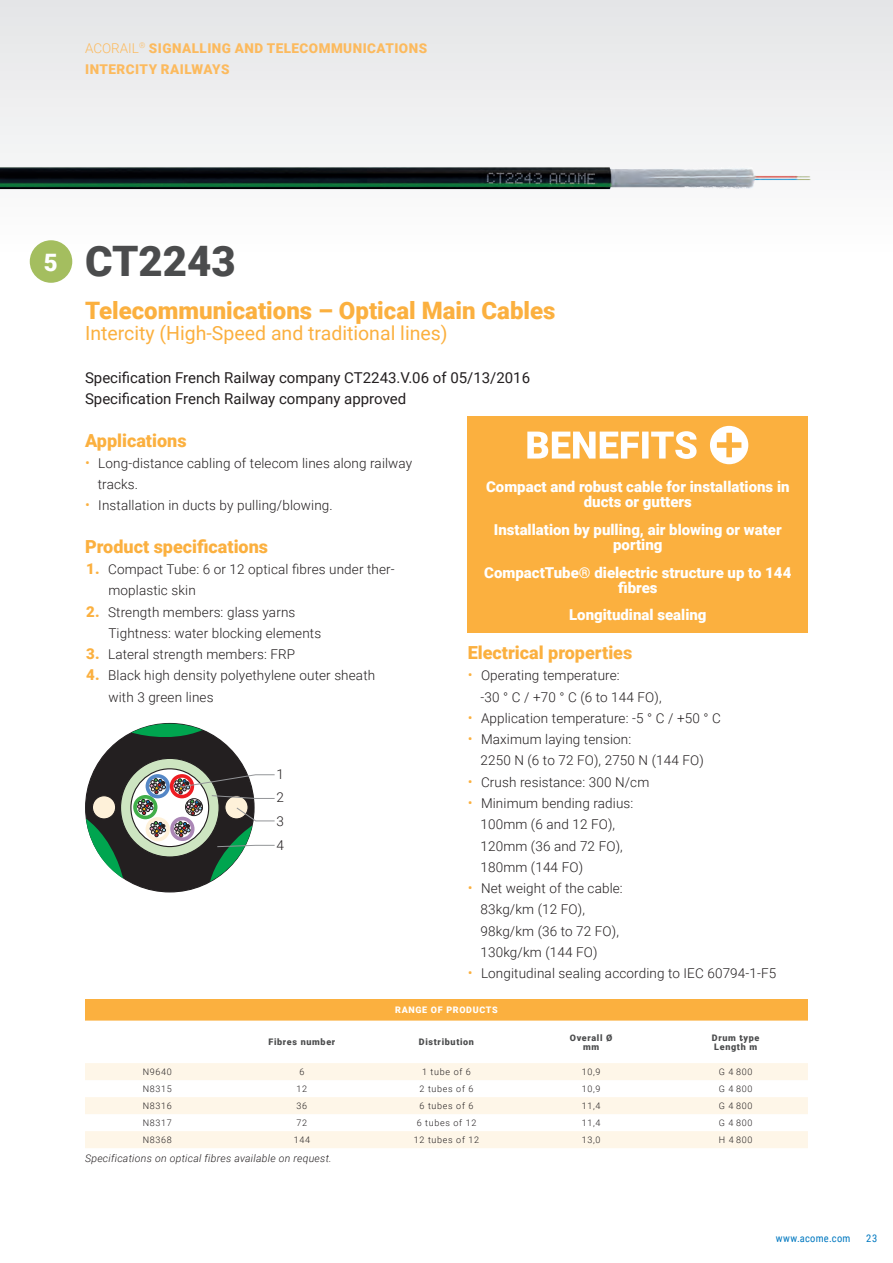
<style>
.page{position:relative;width:893px;height:1263px;background:#fff}
.page>*{position:absolute;margin:0;border:0;box-sizing:border-box;transform-origin:0 0}
.t1{font:900 42px "Roboto";color:#4b4c4d}
.t2{font:900 24px "Roboto";color:#fbb03f}
.t3{font:900 24px "Roboto";color:#fff}
.t4{font:19.5px "Roboto";color:#fbb03f}
.t5{font:900 18px "Roboto";color:#fbb03f}
.t6{font:900 15px/15px "Roboto";color:#fff;text-align:center}
.t7{font:15px/21.3px "Roboto";color:#231f20}
.t8{font:300 13.5px/21.3px "Roboto";letter-spacing:.01em;color:#231f20}
.t9{font:900 13.5px/21.3px "Roboto";letter-spacing:.035em;color:#fcba5e}
.t10{font:italic 300 10.5px "Roboto";letter-spacing:.025em;color:#231f20}
.t11{font:10.5px "Roboto Condensed";letter-spacing:.025em;color:#0078c0}
.t12{font:300 9px "Roboto";letter-spacing:.075em;color:#231f20}
.t13{font:900 9px/9px "Roboto";letter-spacing:.075em;color:#4b4c4d;text-align:center}
.t14{font:900 9px "Roboto";letter-spacing:.075em;color:#fff}
.s1{font-weight:300}
.s2{font-size:15px;color:#fbb03f}
.s3{font-weight:900;font-size:15px;color:#fbb03f}
</style>
<div class="page">
<img style="left:0;top:0;width:893px;height:255px">
<div style="left:85px;top:999px;width:723px;height:21px;background:#fbb03f"></div>
<svg style="left:85px;top:1020px;width:723px;height:20px"></svg>
<svg style="left:85px;top:1063px;width:723px;height:85px;fill:#fef6e8"></svg>
<div style="left:86px;top:723px;width:168px;height:169px;background:#231f20;border-radius:50%"></div>
<svg style="left:121px;top:758px;width:98px;height:99px;background:#b8cdad"></svg>
<svg style="left:131px;top:769px;width:78px;height:77px"></svg>
<div style="left:146px;top:817px;width:24px;height:24px;background:#fef1d9;border-radius:50%"></div>
<svg style="left:150px;top:821px;width:16px;height:16px"></svg>
<div style="left:170px;top:817px;width:25px;height:24px;background:#ab87b6;border-radius:50%"></div>
<svg style="left:133px;top:795px;width:24px;height:24px"></svg>
<svg style="left:146px;top:774px;width:24px;height:24px"></svg>
<svg style="left:137px;top:778px;width:29px;height:37px"></svg>
<svg style="left:170px;top:774px;width:24px;height:24px"></svg>
<div style="left:92px;top:796px;width:24px;height:23px;background:#fef1d9;border-radius:50%"></div>
<div style="left:92px;top:795px;width:24px;height:24px;border:1px solid #231f20;border-radius:50%"></div>
<svg style="left:131px;top:722px;width:71px;height:15px"></svg>
<svg style="left:86px;top:818px;width:37px;height:60px"></svg>
<svg style="left:174px;top:774px;width:101px;height:107px"></svg>
<div style="left:30px;top:240px;width:42px;height:43px;background:#a4be5f;border-radius:50%"></div>
<div style="left:468px;top:417px;width:340px;height:32px;background:#fbb03f"></div>
<div style="left:468px;top:444px;width:340px;height:32px;background:#fbb03f"></div>
<div style="left:468px;top:472px;width:340px;height:47px;background:#fbb03f"></div>
<div style="left:468px;top:515px;width:340px;height:47px;background:#fbb03f"></div>
<div style="left:468px;top:558px;width:340px;height:47px;background:#fbb03f"></div>
<div style="left:468px;top:600px;width:340px;height:32px;background:#fbb03f"></div>
<svg style="left:527px;top:431px;width:170px;height:28px"></svg>
<svg style="left:710px;top:426px;width:38px;height:38px"></svg>
<p class="t9" style="left:85px;top:37px;width:344px"><span class="s1">ACORAIL</span><sup>®</sup> SIGNALLING AND TELECOMMUNICATIONS<br>INTERCITY RAILWAYS</p>
<h2 class="t3" style="left:44px;top:245px;width:15px">5</h2>
<h1 class="t1" style="left:85px;top:232px;width:152px">CT2243</h1>
<h2 class="t2" style="left:85px;top:294px;width:472px">Telecommunications – Optical Main Cables</h2>
<h3 class="t4" style="left:85px;top:320px;width:364px">Intercity (High-Speed and traditional lines)</h3>
<p class="t7" style="left:85px;top:366px;width:447px">Specification French Railway company CT2243.V.06 of 05/13/2016<br>Specification French Railway company approved</p>
<h3 class="t5" style="left:85px;top:427px;width:103px">Applications</h3>
<p class="t8" style="left:98px;top:452px;width:316px;text-indent:-13px"><span class="s2">•</span> Long-distance cabling of telecom lines along railway tracks.</p>
<p class="t8" style="left:85px;top:494px;width:249px"><span class="s2">•</span> Installation in ducts by pulling/blowing.</p>
<h3 class="t5" style="left:85px;top:534px;width:185px">Product specifications</h3>
<p class="t8" style="left:108px;top:558px;width:288px;text-indent:-22px"><span class="s3">1.</span> Compact Tube: 6 or 12 optical fibres under ther&shy;moplastic skin</p>
<p class="t8" style="left:108px;top:601px;width:214px;text-indent:-22px"><span class="s3">2.</span> Strength members: glass yarns<br>Tightness: water blocking elements</p>
<p class="t8" style="left:86px;top:643px;width:211px"><span class="s3">3.</span> Lateral strength members: FRP</p>
<p class="t8" style="left:108px;top:664px;width:268px;text-indent:-22px"><span class="s3">4.</span> Black high density polyethylene outer sheath with 3 green lines</p>
<p class="t6" style="left:486px;top:479px;width:305px">Compact and robust cable for installations in ducts or gutters</p>
<p class="t6" style="left:494px;top:521px;width:289px">Installation by pulling, air blowing or water porting</p>
<p class="t6" style="left:484px;top:564px;width:309px">CompactTube® dielectric structure up to 144 fibres</p>
<p class="t6" style="left:569px;top:607px;width:139px">Longitudinal sealing</p>
<h3 class="t5" style="left:468px;top:640px;width:166px">Electrical properties</h3>
<p class="t8" style="left:480px;top:664px;width:183px;text-indent:-13px"><span class="s2">•</span> Operating temperature:<br>-30 ° C / +70 ° C (6 to 144 FO),</p>
<p class="t8" style="left:468px;top:707px;width:255px"><span class="s2">•</span> Application temperature: -5 ° C / +50 ° C</p>
<p class="t8" style="left:480px;top:728px;width:225px;text-indent:-13px"><span class="s2">•</span> Maximum laying tension:<br>2250 N (6 to 72 FO), 2750 N (144 FO)</p>
<p class="t8" style="left:468px;top:771px;width:183px"><span class="s2">•</span> Crush resistance: 300 N/cm</p>
<p class="t8" style="left:480px;top:792px;width:154px;text-indent:-13px"><span class="s2">•</span> Minimum bending radius:<br>100mm (6 and 12 FO),<br>120mm (36 and 72 FO),<br>180mm (144 FO)</p>
<p class="t8" style="left:480px;top:877px;width:144px;text-indent:-13px"><span class="s2">•</span> Net weight of the cable:<br>83kg/km (12 FO),<br>98kg/km (36 to 72 FO),<br>130kg/km (144 FO)</p>
<p class="t8" style="left:468px;top:962px;width:310px"><span class="s2">•</span> Longitudinal sealing according to IEC 60794-1-F5</p>
<p class="t14" style="left:395px;top:1004px;width:104px">RANGE OF PRODUCTS</p>
<p class="t8" style="left:277px;top:761px;width:9px;line-height:23.9px;text-align:justify">1<br>2<br>3<br>4</p>
<p class="t13" style="left:268px;top:1037px;width:68px">Fibres number</p>
<p class="t13" style="left:419px;top:1037px;width:57px">Distribution</p>
<p class="t13" style="left:570px;top:1033px;width:44px">Overall Ø mm</p>
<p class="t13" style="left:712px;top:1033px;width:49px;text-align:left">Drum type<br>Length m</p>
<p class="t12" style="left:143px;top:1065px;width:31px">N9640</p>
<p class="t12" style="left:299px;top:1065px;width:6px">6</p>
<p class="t12" style="left:422px;top:1065px;width:50px">1 tube of 6</p>
<p class="t12" style="left:582px;top:1065px;width:20px">10,9</p>
<p class="t12" style="left:719px;top:1065px;width:35px">G 4 800</p>
<p class="t12" style="left:143px;top:1082px;width:31px">N8315</p>
<p class="t12" style="left:297px;top:1082px;width:12px">12</p>
<p class="t12" style="left:419px;top:1082px;width:55px">2 tubes of 6</p>
<p class="t12" style="left:582px;top:1082px;width:20px">10,9</p>
<p class="t12" style="left:719px;top:1082px;width:35px">G 4 800</p>
<p class="t12" style="left:143px;top:1099px;width:31px">N8316</p>
<p class="t12" style="left:297px;top:1099px;width:12px">36</p>
<p class="t12" style="left:419px;top:1099px;width:55px">6 tubes of 6</p>
<p class="t12" style="left:582px;top:1099px;width:20px">11,4</p>
<p class="t12" style="left:719px;top:1099px;width:35px">G 4 800</p>
<p class="t12" style="left:143px;top:1116px;width:31px">N8317</p>
<p class="t12" style="left:297px;top:1116px;width:12px">72</p>
<p class="t12" style="left:417px;top:1116px;width:61px">6 tubes of 12</p>
<p class="t12" style="left:582px;top:1116px;width:20px">11,4</p>
<p class="t12" style="left:719px;top:1116px;width:35px">G 4 800</p>
<p class="t12" style="left:143px;top:1133px;width:31px">N8368</p>
<p class="t12" style="left:294px;top:1133px;width:18px">144</p>
<p class="t12" style="left:414px;top:1133px;width:67px">12 tubes of 12</p>
<p class="t12" style="left:582px;top:1133px;width:20px">13,0</p>
<p class="t12" style="left:719px;top:1133px;width:35px">H 4 800</p>
<p class="t10" style="left:85px;top:1151px;width:248px">Specifications on optical fibres available on request.</p>
<p class="t11" style="left:776px;top:1230px;width:76px">www.acome.com</p>
<p class="t11" style="left:866px;top:1230px;width:13px">23</p>
</div>
